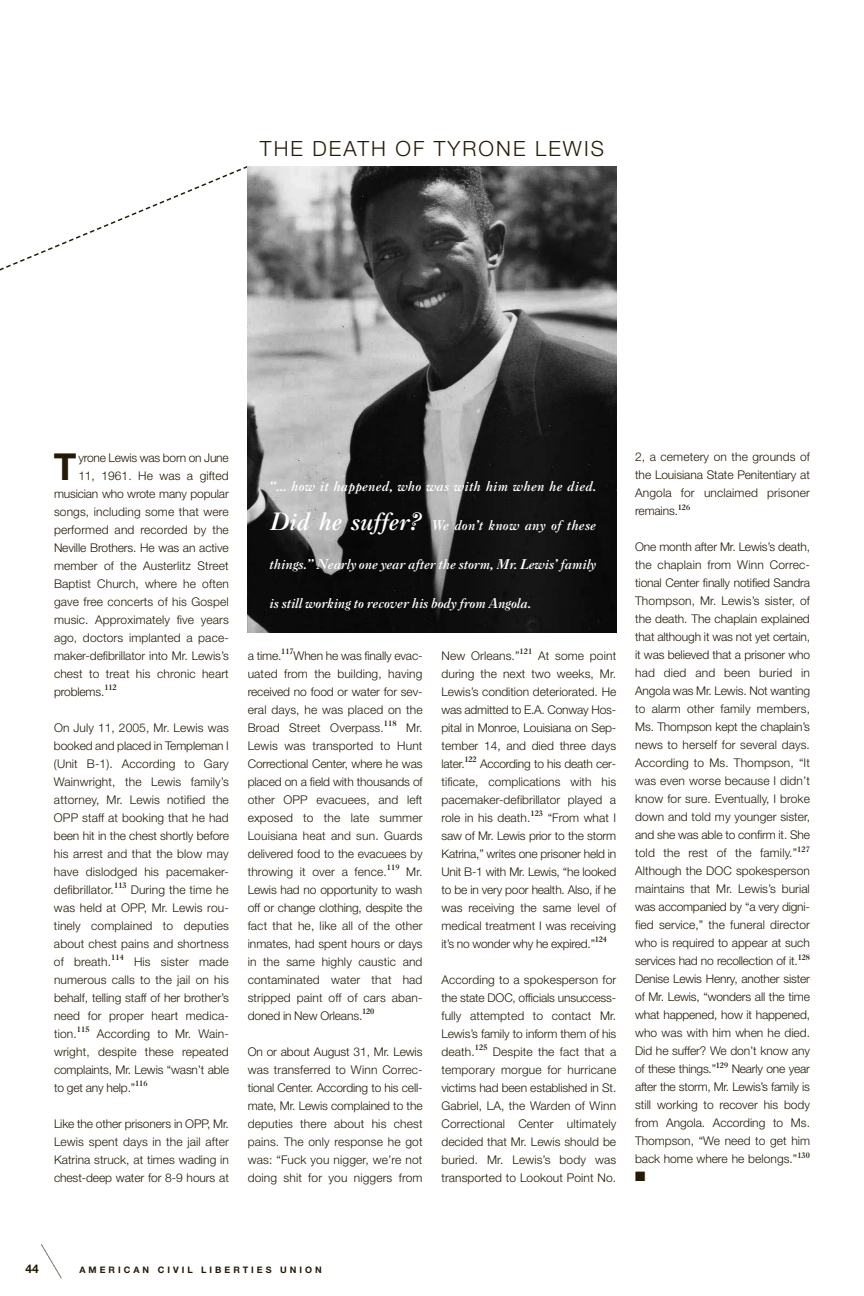
<style>
.page{position:relative;width:864px;height:1296px;background:#fff}
.page>*{position:absolute;margin:0;border:0;box-sizing:border-box;transform-origin:0 0}
.t1{font:700 37.2px "Helvetica Neue";color:#251a05}
.t2{font:300 21px "Helvetica Neue";letter-spacing:.1em;color:#251a05}
.t3{font:italic 13.5px "Caslon Three";letter-spacing:-.015em;color:#fff}
.t4{font:italic 13.5px "Caslon Three";letter-spacing:.005em;color:#fff}
.t5{font:13.5px "Zapf Dingbats ITC";color:#251a05}
.t6{font:300 12px/18px "Helvetica Neue";letter-spacing:.005em;color:#251a05;text-align:justify}
.t7{font:300 12px "Helvetica Neue";letter-spacing:-.015em;color:#251a05}
.t8{font:700 12px "Helvetica Neue";color:#251a05}
.t9{font:700 9px "Helvetica Neue";letter-spacing:.335em;color:#251a05}
.t10{font:7.5px "Caslon Three";letter-spacing:.005em;color:#251a05}
.s1{font-size:24px}
</style>
<div class="page">
<svg style="left:0;top:166px;width:248px;height:122px"></svg>
<img style="left:248px;top:166px;width:368px;height:466px">
<svg style="left:41px;top:1244px;width:21px;height:35px"></svg>
<h2 class="t2" style="left:260px;top:141px;width:346px">THE DEATH OF TYRONE LEWIS</h2>
<h1 class="t1" style="left:54px;top:453px;width:24px">T</h1>
<p class="t7" style="left:78px;top:453px;width:152px">yrone Lewis was born on June</p>
<p class="t6" style="left:78px;top:468px;width:152px">11, 1961. He was a gifted</p>
<p class="t7" style="left:54px;top:489px;width:176px">musician who wrote many popular</p>
<p class="t6" style="left:54px;top:504px;width:176px">songs, including some that were</p>
<p class="t6" style="left:54px;top:522px;width:176px">performed and recorded by the</p>
<p class="t6" style="left:54px;top:540px;width:176px">Neville Brothers. He was an active</p>
<p class="t6" style="left:54px;top:558px;width:176px">member of the Austerlitz Street</p>
<p class="t6" style="left:54px;top:576px;width:176px">Baptist Church, where he often</p>
<p class="t6" style="left:54px;top:594px;width:176px">gave free concerts of his Gospel</p>
<p class="t6" style="left:54px;top:612px;width:176px">music. Approximately five years</p>
<p class="t6" style="left:54px;top:630px;width:176px">ago, doctors implanted a pace-</p>
<p class="t6" style="left:54px;top:648px;width:176px">maker-defibrillator into Mr. Lewis’s</p>
<p class="t6" style="left:54px;top:666px;width:176px">chest to treat his chronic heart</p>
<p class="t6" style="left:54px;top:684px;width:52px">problems.</p>
<p class="t10" style="left:104px;top:685px;width:14px">112</p>
<p class="t6" style="left:54px;top:720px;width:176px">On July 11, 2005, Mr. Lewis was booked and placed in Templeman I (Unit B-1). According to Gary Wainwright, the Lewis family’s attorney, Mr. Lewis notified the OPP staff at booking that he had been hit in the chest shortly before his arrest and that the blow may have dislodged his pacemaker&shy;defibrillator.</p>
<p class="t10" style="left:114px;top:883px;width:14px">113</p>
<p class="t6" style="left:54px;top:882px;width:176px;text-indent:77px">During the time he was held at OPP, Mr. Lewis rou&shy;tinely complained to deputies about chest pains and shortness of breath.</p>
<p class="t10" style="left:111px;top:955px;width:14px">114</p>
<p class="t6" style="left:54px;top:954px;width:176px;text-indent:80px">His sister made numerous calls to the jail on his behalf, telling staff of her brother’s need for proper heart medica&shy;tion.</p>
<p class="t10" style="left:77px;top:1027px;width:14px">115</p>
<p class="t6" style="left:54px;top:1026px;width:176px;text-indent:43px">According to Mr. Wain&shy;wright, despite these repeated complaints, Mr. Lewis “wasn’t able to get any help.”</p>
<p class="t10" style="left:135px;top:1081px;width:14px">116</p>
<p class="t6" style="left:54px;top:1116px;width:176px">Like the other prisoners in OPP, Mr.<br>Lewis spent days in the jail after Katrina struck, at times wading in chest-deep water for 8-9 hours at</p>
<p class="t4" style="left:270px;top:481px;width:328px">“... how it happened, who was with him when he died.</p>
<p class="t4" style="left:270px;top:520px;width:328px"><span class="s1">Did he suffer?</span> We don’t know any of these</p>
<p class="t3" style="left:270px;top:559px;width:328px">things.” Nearly one year after the storm, Mr. Lewis’ family</p>
<p class="t3" style="left:269px;top:598px;width:263px">is still working to recover his body from Angola.</p>
<p class="t6" style="left:248px;top:648px;width:35px">a time.</p>
<p class="t10" style="left:281px;top:649px;width:14px">117</p>
<p class="t6" style="left:248px;top:648px;width:176px;text-indent:46px">When he was finally evac&shy;uated from the building, having received no food or water for sev&shy;eral days, he was placed on the Broad Street Overpass.</p>
<p class="t10" style="left:384px;top:721px;width:14px">118</p>
<p class="t6" style="left:248px;top:720px;width:176px;text-indent:159px">Mr.<br>Lewis was transported to Hunt Correctional Center, where he was placed on a field with thousands of other OPP evacuees, and left exposed to the late summer Louisiana heat and sun. Guards delivered food to the evacuees by throwing it over a fence.</p>
<p class="t10" style="left:387px;top:865px;width:14px">119</p>
<p class="t6" style="left:248px;top:864px;width:176px;text-indent:159px">Mr.<br>Lewis had no opportunity to wash off or change clothing, despite the fact that he, like all of the other inmates, had spent hours or days in the same highly caustic and contaminated water that had stripped paint off of cars aban&shy;doned in New Orleans.</p>
<p class="t10" style="left:362px;top:1009px;width:14px">120</p>
<p class="t6" style="left:248px;top:1044px;width:176px">On or about August 31, Mr. Lewis was transferred to Winn Correc&shy;tional Center. According to his cell&shy;mate, Mr. Lewis complained to the deputies there about his chest pains. The only response he got was: “Fuck you nigger, we’re not doing shit for you niggers from</p>
<p class="t6" style="left:441px;top:648px;width:80px">New Orleans.”</p>
<p class="t10" style="left:520px;top:649px;width:14px">121</p>
<p class="t6" style="left:441px;top:648px;width:176px;text-indent:97px">At some point during the next two weeks, Mr.<br>Lewis’s condition deteriorated. He was admitted to E.A. Conway Hos&shy;pital in Monroe, Louisiana on Sep&shy;tember 14, and died three days later.</p>
<p class="t10" style="left:464px;top:757px;width:14px">122</p>
<p class="t6" style="left:441px;top:756px;width:176px;text-indent:39px">According to his death cer&shy;tificate, complications with his pacemaker-defibrillator played a role in his death.</p>
<p class="t10" style="left:531px;top:811px;width:14px">123</p>
<p class="t6" style="left:441px;top:810px;width:176px;text-indent:106px">“From what I saw of Mr. Lewis prior to the storm Katrina,” writes one prisoner held in Unit B-1 with Mr. Lewis, “he looked to be in very poor health. Also, if he was receiving the same level of medical treatment I was receiving it’s no wonder why he expired.”</p>
<p class="t10" style="left:595px;top:937px;width:14px">124</p>
<p class="t6" style="left:441px;top:972px;width:176px">According to a spokesperson for the state DOC, officials unsuccess&shy;fully attempted to contact Mr.<br>Lewis’s family to inform them of his death.</p>
<p class="t10" style="left:475px;top:1045px;width:14px">125</p>
<p class="t6" style="left:441px;top:1044px;width:176px;text-indent:51px">Despite the fact that a temporary morgue for hurricane victims had been established in St.<br>Gabriel, LA, the Warden of Winn Correctional Center ultimately decided that Mr. Lewis should be buried. Mr. Lewis’s body was transported to Lookout Point No.</p>
<p class="t6" style="left:635px;top:449px;width:176px">2, a cemetery on the grounds of the Louisiana State Penitentiary at Angola for unclaimed prisoner remains.</p>
<p class="t10" style="left:678px;top:504px;width:14px">126</p>
<p class="t6" style="left:635px;top:539px;width:176px">One month after Mr. Lewis’s death, the chaplain from Winn Correc&shy;tional Center finally notified Sandra Thompson, Mr. Lewis’s sister, of the death. The chaplain explained that although it was not yet certain, it was believed that a prisoner who had died and been buried in Angola was Mr. Lewis. Not wanting to alarm other family members, Ms. Thompson kept the chaplain’s news to herself for several days.<br>According to Ms. Thompson, “It was even worse because I didn’t know for sure. Eventually, I broke down and told my younger sister, and she was able to confirm it. She told the rest of the family.”</p>
<p class="t10" style="left:797px;top:846px;width:14px">127</p>
<p class="t6" style="left:635px;top:863px;width:176px">Although the DOC spokesperson maintains that Mr. Lewis’s burial was accompanied by “a very digni&shy;fied service,” the funeral director who is required to appear at such services had no recollection of it.</p>
<p class="t10" style="left:798px;top:954px;width:14px">128</p>
<p class="t6" style="left:635px;top:971px;width:176px">Denise Lewis Henry, another sister of Mr. Lewis, “wonders all the time what happened, how it happened, who was with him when he died.<br>Did he suffer? We don’t know any of these things.”</p>
<p class="t10" style="left:716px;top:1062px;width:14px">129</p>
<p class="t6" style="left:635px;top:1061px;width:176px;text-indent:97px">Nearly one year after the storm, Mr. Lewis’s family is still working to recover his body from Angola. According to Ms.<br>Thompson, “We need to get him back home where he belongs.”</p>
<p class="t10" style="left:797px;top:1152px;width:14px">130</p>
<p class="t5" style="left:635px;top:1169px;width:12px">■</p>
<p class="t8" style="left:26px;top:1265px;width:15px">44</p>
<p class="t9" style="left:80px;top:1267px;width:244px">AMERICAN CIVIL LIBERTIES UNION</p>
</div>
